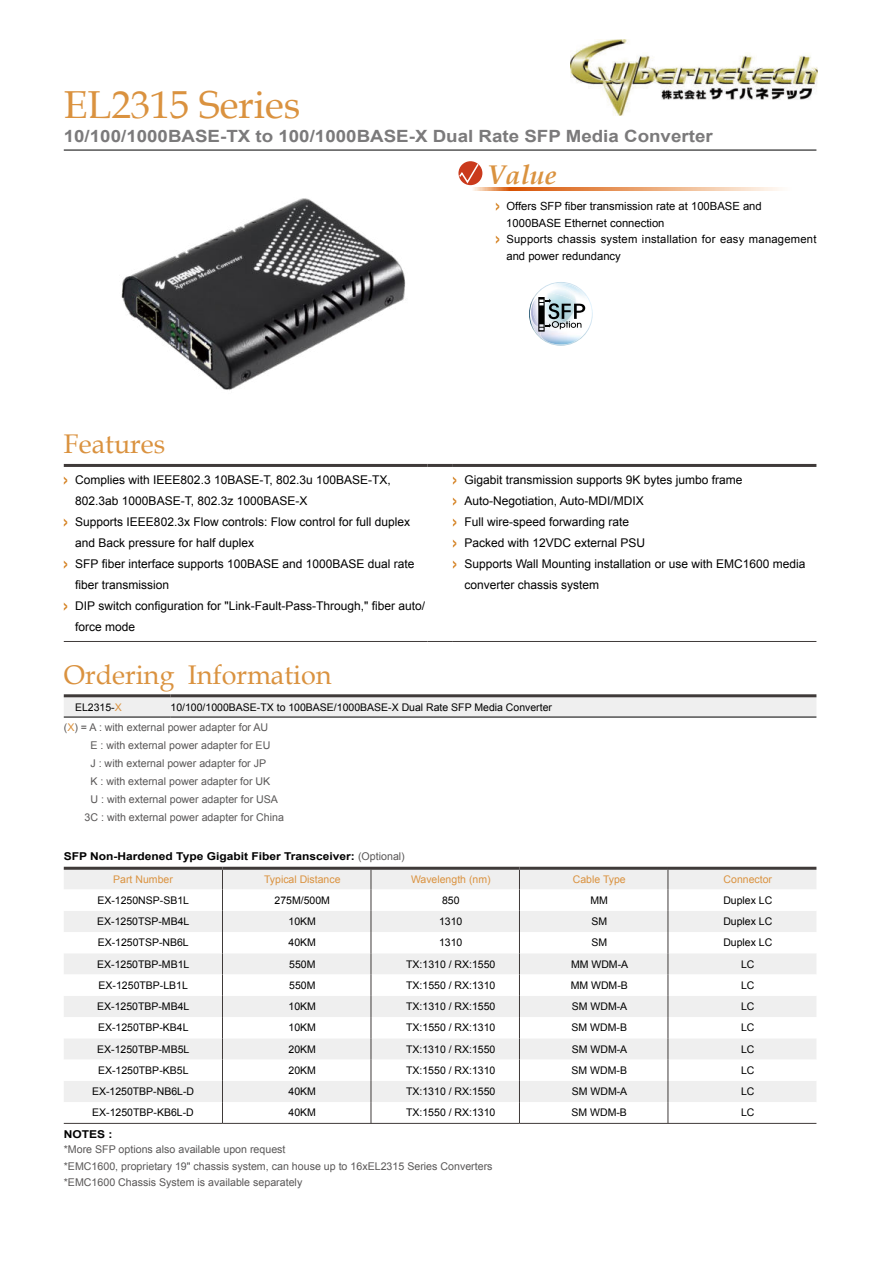
<style>
.page{position:relative;width:893px;height:1263px;background:#fff}
.page>*{position:absolute;margin:0;border:0;box-sizing:border-box;transform-origin:0 0}
.t1{font:39px "Book Antiqua";color:#da923f}
.t2{font:27px "Book Antiqua";color:#da923f}
.t3{font:italic 700 27px "Book Antiqua";color:#da923f}
.t4{font:700 16.8px "Arial";color:#7b7a7b;scale:1.11 1}
.t5{font:12px/21px "Arial";color:#000}
.t6{font:11.25px/16.5px "Arial";color:#000}
.t7{font:700 10.8px "Arial";color:#000;scale:1.11 1}
.t8{font:10.65px/16.5px "Arial";color:#595757}
.t9{font:10.5px "Arial";color:#000}
.t10{font:10.5px "Arial";color:#da923f}
.s1{color:#da923f}
.s2{font-weight:400;font-size:10.65px;color:#595757}
</style>
<div class="page">
<div style="left:458px;top:161px;width:24px;height:24px;background:#ca3a1c;border-radius:50%"></div>
<svg style="left:458px;top:162px;width:22px;height:23px"></svg>
<svg style="left:496px;top:203px;width:3px;height:8px"></svg>
<svg style="left:496px;top:236px;width:3px;height:8px"></svg>
<hr style="left:64px;top:641px;width:363px;height:1px;background:#3f3a39">
<svg style="left:427px;top:641px;width:26px;height:1px"></svg>
<hr style="left:453px;top:641px;width:363px;height:1px;background:#3f3a39">
<hr style="left:64px;top:464px;width:363px;height:3px;background:#3f3a39">
<hr style="left:427px;top:464px;width:26px;height:3px;background:#3f3a39">
<hr style="left:453px;top:464px;width:363px;height:3px;background:#3f3a39">
<svg style="left:64px;top:477px;width:3px;height:8px"></svg>
<svg style="left:64px;top:519px;width:3px;height:8px"></svg>
<svg style="left:64px;top:561px;width:3px;height:8px"></svg>
<svg style="left:64px;top:603px;width:3px;height:8px"></svg>
<svg style="left:453px;top:476px;width:3px;height:9px"></svg>
<svg style="left:453px;top:497px;width:3px;height:9px"></svg>
<svg style="left:453px;top:518px;width:3px;height:9px"></svg>
<svg style="left:453px;top:539px;width:3px;height:9px"></svg>
<svg style="left:453px;top:560px;width:3px;height:9px"></svg>
<svg style="left:64px;top:697px;width:752px;height:20px"></svg>
<hr style="left:64px;top:694px;width:107px;height:3px;background:#3f3a39">
<hr style="left:171px;top:694px;width:645px;height:3px;background:#3f3a39">
<hr style="left:64px;top:717px;width:107px;height:1px;background:#000">
<hr style="left:171px;top:717px;width:645px;height:1px;background:#000">
<div style="left:64px;top:870px;width:752px;height:19px;background:#efefef"></div>
<svg style="left:64px;top:889px;width:752px;height:234px"></svg>
<hr style="left:64px;top:867px;width:158px;height:3px;background:#3f3a39">
<hr style="left:222px;top:867px;width:149px;height:3px;background:#3f3a39">
<hr style="left:371px;top:867px;width:148px;height:3px;background:#3f3a39">
<hr style="left:519px;top:867px;width:149px;height:3px;background:#3f3a39">
<hr style="left:668px;top:867px;width:148px;height:3px;background:#3f3a39">
<hr style="left:64px;top:1123px;width:158px;height:1px;background:#3f3a39">
<hr style="left:222px;top:1123px;width:149px;height:1px;background:#3f3a39">
<hr style="left:371px;top:1123px;width:148px;height:1px;background:#3f3a39">
<hr style="left:519px;top:1123px;width:149px;height:1px;background:#3f3a39">
<hr style="left:668px;top:1123px;width:148px;height:1px;background:#3f3a39">
<svg style="left:222px;top:870px;width:1px;height:253px"></svg>
<svg style="left:371px;top:870px;width:1px;height:253px"></svg>
<svg style="left:519px;top:870px;width:1px;height:253px"></svg>
<svg style="left:668px;top:870px;width:1px;height:253px"></svg>
<hr style="left:64px;top:150px;width:752px;height:1px;background:#000">
<img style="left:121px;top:198px;width:285px;height:192px">
<img style="left:529px;top:282px;width:39px;height:64px">
<svg style="left:530px;top:283px;width:63px;height:62px"></svg>
<img style="left:571px;top:39px;width:246px;height:77px">
<h1 class="t1" style="left:64px;top:90px;width:238px">EL2315 Series</h1>
<h3 class="t4" style="left:64px;top:130px;width:586px">10/100/1000BASE-TX to 100/1000BASE-X Dual Rate SFP Media Converter</h3>
<h2 class="t3" style="left:487px;top:158px;width:71px">Value</h2>
<p class="t6" style="left:506px;top:198px;width:312px">Offers SFP fiber transmission rate at 100BASE and 1000BASE Ethernet connection<br>Supports chassis system installation for easy management and power redundancy</p>
<h2 class="t2" style="left:64px;top:434px;width:103px">Features</h2>
<p class="t5" style="left:75px;top:470px;width:351px">Complies with IEEE802.3 10BASE-T, 802.3u 100BASE-TX, 802.3ab 1000BASE-T, 802.3z 1000BASE-X<br>Supports IEEE802.3x Flow controls: Flow control for full duplex and Back pressure for half duplex<br>SFP fiber interface supports 100BASE and 1000BASE dual rate fiber transmission<br>DIP switch configuration for "Link-Fault-Pass-Through," fiber auto/ force mode</p>
<p class="t5" style="left:464px;top:470px;width:343px">Gigabit transmission supports 9K bytes jumbo frame Auto-Negotiation, Auto-MDI/MDIX<br>Full wire-speed forwarding rate<br>Packed with 12VDC external PSU<br>Supports Wall Mounting installation or use with EMC1600 media converter chassis system</p>
<h2 class="t2" style="left:64px;top:664px;width:269px">Ordering Information</h2>
<p class="t9" style="left:75px;top:700px;width:48px">EL2315-<span class="s1">X</span></p>
<p class="t9" style="left:171px;top:700px;width:383px">10/100/1000BASE-TX to 100BASE/1000BASE-X Dual Rate SFP Media Converter</p>
<p class="t8" style="left:64px;top:720px;width:206px">(<span class="s1">X</span>) = A : with external power adapter for AU</p>
<p class="t8" style="left:90px;top:737px;width:181px">E : with external power adapter for EU</p>
<p class="t8" style="left:90px;top:755px;width:177px">J : with external power adapter for JP</p>
<p class="t8" style="left:90px;top:773px;width:181px">K : with external power adapter for UK</p>
<p class="t8" style="left:90px;top:791px;width:189px">U : with external power adapter for USA</p>
<p class="t8" style="left:85px;top:809px;width:201px">3C : with external power adapter for China</p>
<p class="t7" style="left:64px;top:852px;width:309px">SFP Non-Hardened Type Gigabit Fiber Transceiver: <span class="s2">(Optional)</span></p>
<p class="t10" style="left:113px;top:873px;width:61px">Part Number</p>
<p class="t10" style="left:264px;top:873px;width:78px">Typical Distance</p>
<p class="t10" style="left:411px;top:873px;width:81px">Wavelength (nm)</p>
<p class="t10" style="left:573px;top:873px;width:54px">Cable Type</p>
<p class="t10" style="left:724px;top:873px;width:50px">Connector</p>
<p class="t9" style="left:97px;top:893px;width:93px">EX-1250NSP-SB1L</p>
<p class="t9" style="left:275px;top:893px;width:57px">275M/500M</p>
<p class="t9" style="left:442px;top:893px;width:19px">850</p>
<p class="t9" style="left:591px;top:896px;width:19px">MM</p>
<p class="t9" style="left:723px;top:893px;width:51px">Duplex LC</p>
<p class="t9" style="left:97px;top:914px;width:94px">EX-1250TSP-MB4L</p>
<p class="t9" style="left:289px;top:914px;width:29px">10KM</p>
<p class="t9" style="left:439px;top:914px;width:25px">1310</p>
<p class="t9" style="left:591px;top:917px;width:17px">SM</p>
<p class="t9" style="left:723px;top:914px;width:51px">Duplex LC</p>
<p class="t9" style="left:98px;top:936px;width:93px">EX-1250TSP-NB6L</p>
<p class="t9" style="left:289px;top:936px;width:29px">40KM</p>
<p class="t9" style="left:439px;top:936px;width:25px">1310</p>
<p class="t9" style="left:591px;top:939px;width:17px">SM</p>
<p class="t9" style="left:723px;top:936px;width:51px">Duplex LC</p>
<p class="t9" style="left:97px;top:957px;width:94px">EX-1250TBP-MB1L</p>
<p class="t9" style="left:289px;top:957px;width:28px">550M</p>
<p class="t9" style="left:406px;top:957px;width:91px">TX:1310 / RX:1550</p>
<p class="t9" style="left:571px;top:957px;width:59px">MM WDM-A</p>
<p class="t9" style="left:741px;top:957px;width:15px">LC</p>
<p class="t9" style="left:99px;top:978px;width:91px">EX-1250TBP-LB1L</p>
<p class="t9" style="left:289px;top:978px;width:28px">550M</p>
<p class="t9" style="left:406px;top:978px;width:91px">TX:1550 / RX:1310</p>
<p class="t9" style="left:571px;top:978px;width:59px">MM WDM-B</p>
<p class="t9" style="left:741px;top:978px;width:15px">LC</p>
<p class="t9" style="left:97px;top:1000px;width:94px">EX-1250TBP-MB4L</p>
<p class="t9" style="left:289px;top:1000px;width:29px">10KM</p>
<p class="t9" style="left:406px;top:1000px;width:91px">TX:1310 / RX:1550</p>
<p class="t9" style="left:572px;top:1000px;width:57px">SM WDM-A</p>
<p class="t9" style="left:741px;top:1000px;width:15px">LC</p>
<p class="t9" style="left:98px;top:1021px;width:92px">EX-1250TBP-KB4L</p>
<p class="t9" style="left:289px;top:1021px;width:29px">10KM</p>
<p class="t9" style="left:406px;top:1021px;width:91px">TX:1550 / RX:1310</p>
<p class="t9" style="left:572px;top:1021px;width:57px">SM WDM-B</p>
<p class="t9" style="left:741px;top:1021px;width:15px">LC</p>
<p class="t9" style="left:97px;top:1042px;width:94px">EX-1250TBP-MB5L</p>
<p class="t9" style="left:289px;top:1042px;width:29px">20KM</p>
<p class="t9" style="left:406px;top:1042px;width:91px">TX:1310 / RX:1550</p>
<p class="t9" style="left:572px;top:1042px;width:57px">SM WDM-A</p>
<p class="t9" style="left:741px;top:1042px;width:15px">LC</p>
<p class="t9" style="left:98px;top:1063px;width:92px">EX-1250TBP-KB5L</p>
<p class="t9" style="left:289px;top:1063px;width:29px">20KM</p>
<p class="t9" style="left:406px;top:1063px;width:91px">TX:1550 / RX:1310</p>
<p class="t9" style="left:572px;top:1063px;width:57px">SM WDM-B</p>
<p class="t9" style="left:741px;top:1063px;width:15px">LC</p>
<p class="t9" style="left:92px;top:1085px;width:104px">EX-1250TBP-NB6L-D</p>
<p class="t9" style="left:289px;top:1085px;width:29px">40KM</p>
<p class="t9" style="left:406px;top:1085px;width:91px">TX:1310 / RX:1550</p>
<p class="t9" style="left:572px;top:1085px;width:57px">SM WDM-A</p>
<p class="t9" style="left:741px;top:1085px;width:15px">LC</p>
<p class="t9" style="left:92px;top:1106px;width:103px">EX-1250TBP-KB6L-D</p>
<p class="t9" style="left:289px;top:1106px;width:29px">40KM</p>
<p class="t9" style="left:406px;top:1106px;width:91px">TX:1550 / RX:1310</p>
<p class="t9" style="left:572px;top:1106px;width:57px">SM WDM-B</p>
<p class="t9" style="left:741px;top:1106px;width:15px">LC</p>
<p class="t7" style="left:64px;top:1130px;width:45px">NOTES :</p>
<p class="t8" style="left:64px;top:1141px;width:430px">*More SFP options also available upon request<br>*EMC1600, proprietary 19" chassis system, can house up to 16xEL2315 Series Converters *EMC1600 Chassis System is available separately</p>
</div>
